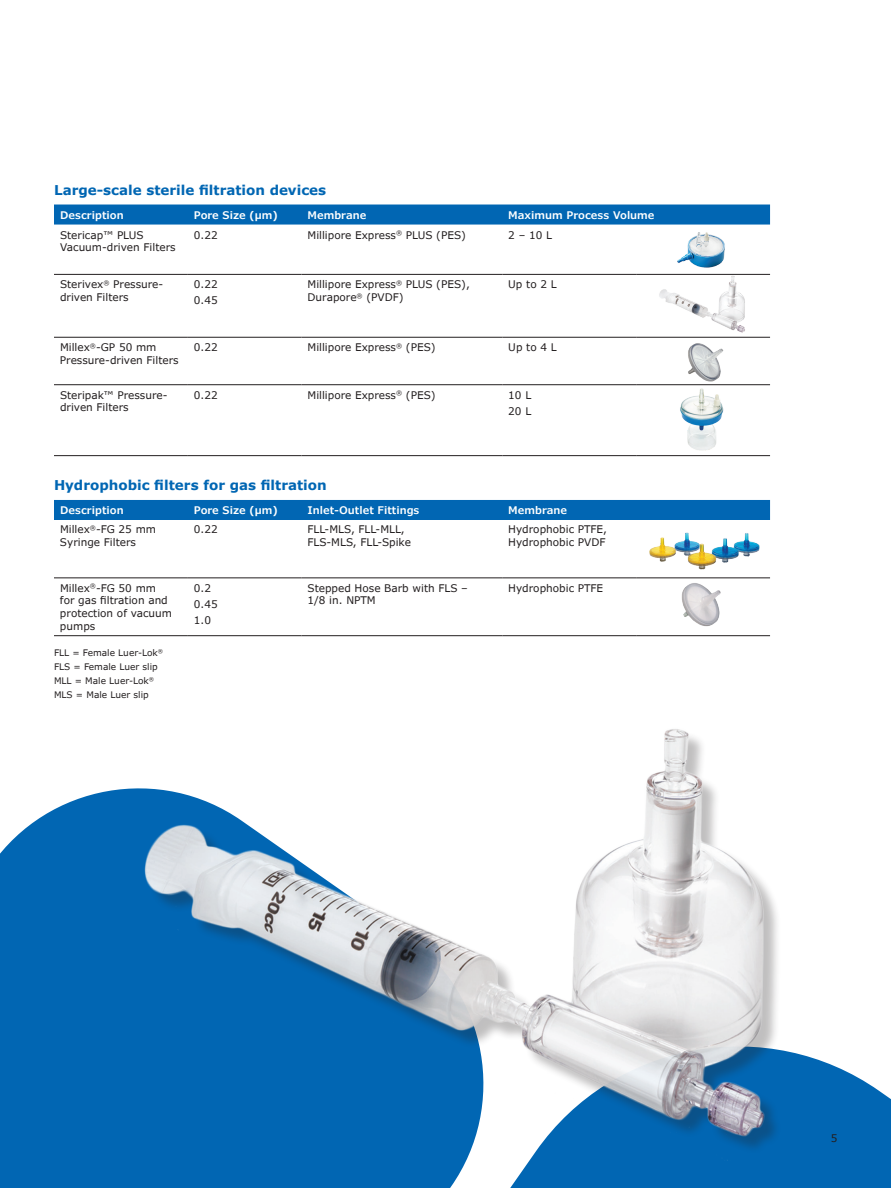
<style>
.page{position:relative;width:891px;height:1188px;background:#fff}
.page>*{position:absolute;margin:0;border:0;box-sizing:border-box;transform-origin:0 0}
.t1{font:700 13.5px "Verdana Pro";color:#0166b3}
.t2{font:10.5px/12.6px "Verdana Pro";color:#231f20}
.t3{font:600 10.5px "Verdana Pro";color:#fff}
.t4{font:9px/14.1px "Verdana Pro";color:#231f20}
</style>
<div class="page">
<img style="left:673px;top:232px;width:60px;height:42px">
<img style="left:659px;top:276px;width:86px;height:57px">
<img style="left:668px;top:317px;width:70px;height:69px">
<img style="left:670px;top:385px;width:64px;height:72px">
<img style="left:637px;top:508px;width:134px;height:71px">
<img style="left:661px;top:555px;width:80px;height:82px">
<div style="left:0;top:788px;width:299px;height:400px;background:#0166b3"></div>
<svg style="left:299px;top:1052px;width:592px;height:136px;background:#237abd"></svg>
<div style="left:148px;top:731px;width:634px;height:443px;background:#231f20;opacity:.3"></div>
<img style="left:132px;top:729px;width:660px;height:432px">
<div style="left:54px;top:205px;width:716px;height:20px;background:#0166b3"></div>
<hr style="left:54px;top:274px;width:134px;height:1px;background:#231f20">
<hr style="left:188px;top:274px;width:114px;height:1px;background:#231f20">
<hr style="left:302px;top:274px;width:200px;height:1px;background:#231f20">
<hr style="left:502px;top:274px;width:134px;height:1px;background:#231f20">
<hr style="left:636px;top:274px;width:134px;height:1px;background:#231f20">
<hr style="left:636px;top:337px;width:134px;height:1px;background:#231f20">
<hr style="left:636px;top:384px;width:134px;height:1px;background:#231f20">
<hr style="left:636px;top:455px;width:134px;height:1px;background:#231f20">
<hr style="left:54px;top:337px;width:134px;height:1px;background:#231f20">
<hr style="left:188px;top:337px;width:114px;height:1px;background:#231f20">
<hr style="left:302px;top:337px;width:200px;height:1px;background:#231f20">
<hr style="left:502px;top:337px;width:134px;height:1px;background:#231f20">
<hr style="left:54px;top:384px;width:134px;height:1px;background:#231f20">
<hr style="left:188px;top:384px;width:114px;height:1px;background:#231f20">
<hr style="left:302px;top:384px;width:200px;height:1px;background:#231f20">
<hr style="left:502px;top:384px;width:134px;height:1px;background:#231f20">
<hr style="left:54px;top:455px;width:134px;height:1px;background:#231f20">
<hr style="left:188px;top:455px;width:114px;height:1px;background:#231f20">
<hr style="left:302px;top:455px;width:200px;height:1px;background:#231f20">
<hr style="left:502px;top:455px;width:134px;height:1px;background:#231f20">
<div style="left:54px;top:500px;width:716px;height:20px;background:#0166b3"></div>
<hr style="left:54px;top:577px;width:134px;height:1px;background:#231f20">
<hr style="left:188px;top:577px;width:114px;height:1px;background:#231f20">
<hr style="left:302px;top:577px;width:200px;height:1px;background:#231f20">
<hr style="left:502px;top:577px;width:134px;height:1px;background:#231f20">
<hr style="left:636px;top:577px;width:134px;height:1px;background:#231f20">
<hr style="left:54px;top:635px;width:134px;height:1px;background:#231f20">
<hr style="left:188px;top:635px;width:114px;height:1px;background:#231f20">
<hr style="left:302px;top:635px;width:200px;height:1px;background:#231f20">
<hr style="left:502px;top:635px;width:134px;height:1px;background:#231f20">
<hr style="left:636px;top:635px;width:134px;height:1px;background:#231f20">
<p class="t1" style="left:54px;top:181px;width:274px">Large-scale sterile filtration devices</p>
<p class="t3" style="left:60px;top:208px;width:65px">Description</p>
<p class="t3" style="left:194px;top:208px;width:85px">Pore Size (µm)</p>
<p class="t3" style="left:307px;top:208px;width:60px">Membrane</p>
<p class="t3" style="left:508px;top:208px;width:148px">Maximum Process Volume</p>
<p class="t2" style="left:60px;top:229px;width:117px">Stericap™ PLUS<br>Vacuum-driven Filters</p>
<p class="t2" style="left:194px;top:229px;width:25px">0.22</p>
<p class="t2" style="left:307px;top:229px;width:160px">Millipore Express<sup>®</sup> PLUS (PES)</p>
<p class="t2" style="left:508px;top:229px;width:45px">2 – 10 L</p>
<p class="t2" style="left:60px;top:278px;width:105px">Sterivex<sup>®</sup> Pressure&shy;driven Filters</p>
<p class="t2" style="left:194px;top:277px;width:25px;line-height:15.9px">0.22<br>0.45</p>
<p class="t2" style="left:307px;top:278px;width:164px">Millipore Express<sup>®</sup> PLUS (PES),<br>Durapore<sup>®</sup> (PVDF)</p>
<p class="t2" style="left:508px;top:278px;width:50px">Up to 2 L</p>
<p class="t2" style="left:60px;top:341px;width:120px">Millex<sup>®</sup>-GP 50 mm<br>Pressure-driven Filters</p>
<p class="t2" style="left:194px;top:341px;width:25px">0.22</p>
<p class="t2" style="left:307px;top:341px;width:130px">Millipore Express<sup>®</sup> (PES)</p>
<p class="t2" style="left:508px;top:341px;width:50px">Up to 4 L</p>
<p class="t2" style="left:60px;top:389px;width:109px">Steripak™ Pressure&shy;driven Filters</p>
<p class="t2" style="left:194px;top:389px;width:25px">0.22</p>
<p class="t2" style="left:307px;top:389px;width:130px">Millipore Express<sup>®</sup> (PES)</p>
<p class="t2" style="left:508px;top:387px;width:24px;line-height:15.9px">10 L<br>20 L</p>
<p class="t1" style="left:54px;top:477px;width:274px">Hydrophobic filters for gas filtration</p>
<p class="t3" style="left:60px;top:503px;width:65px">Description</p>
<p class="t3" style="left:194px;top:503px;width:85px">Pore Size (µm)</p>
<p class="t3" style="left:307px;top:503px;width:114px">Inlet-Outlet Fittings</p>
<p class="t3" style="left:508px;top:503px;width:60px">Membrane</p>
<p class="t2" style="left:60px;top:523px;width:98px">Millex<sup>®</sup>-FG 25 mm<br>Syringe Filters</p>
<p class="t2" style="left:194px;top:523px;width:25px">0.22</p>
<p class="t2" style="left:307px;top:523px;width:105px">FLL-MLS, FLL-MLL,<br>FLS-MLS, FLL-Spike</p>
<p class="t2" style="left:508px;top:523px;width:100px">Hydrophobic PTFE,<br>Hydrophobic PVDF</p>
<p class="t2" style="left:60px;top:582px;width:114px">Millex<sup>®</sup>-FG 50 mm for gas filtration and protection of vacuum pumps</p>
<p class="t2" style="left:194px;top:580px;width:25px;line-height:15.9px">0.2<br>0.45<br>1.0</p>
<p class="t2" style="left:307px;top:582px;width:162px">Stepped Hose Barb with FLS –<br>1/8 in. NPTM</p>
<p class="t2" style="left:508px;top:582px;width:96px">Hydrophobic PTFE</p>
<p class="t4" style="left:54px;top:646px;width:111px">FLL = Female Luer-Lok<sup>®<br></sup>FLS = Female Luer slip<br>MLL = Male Luer-Lok<sup>®<br></sup>MLS = Male Luer slip</p>
<p class="t2" style="left:831px;top:1132px;width:8px">5</p>
</div>
